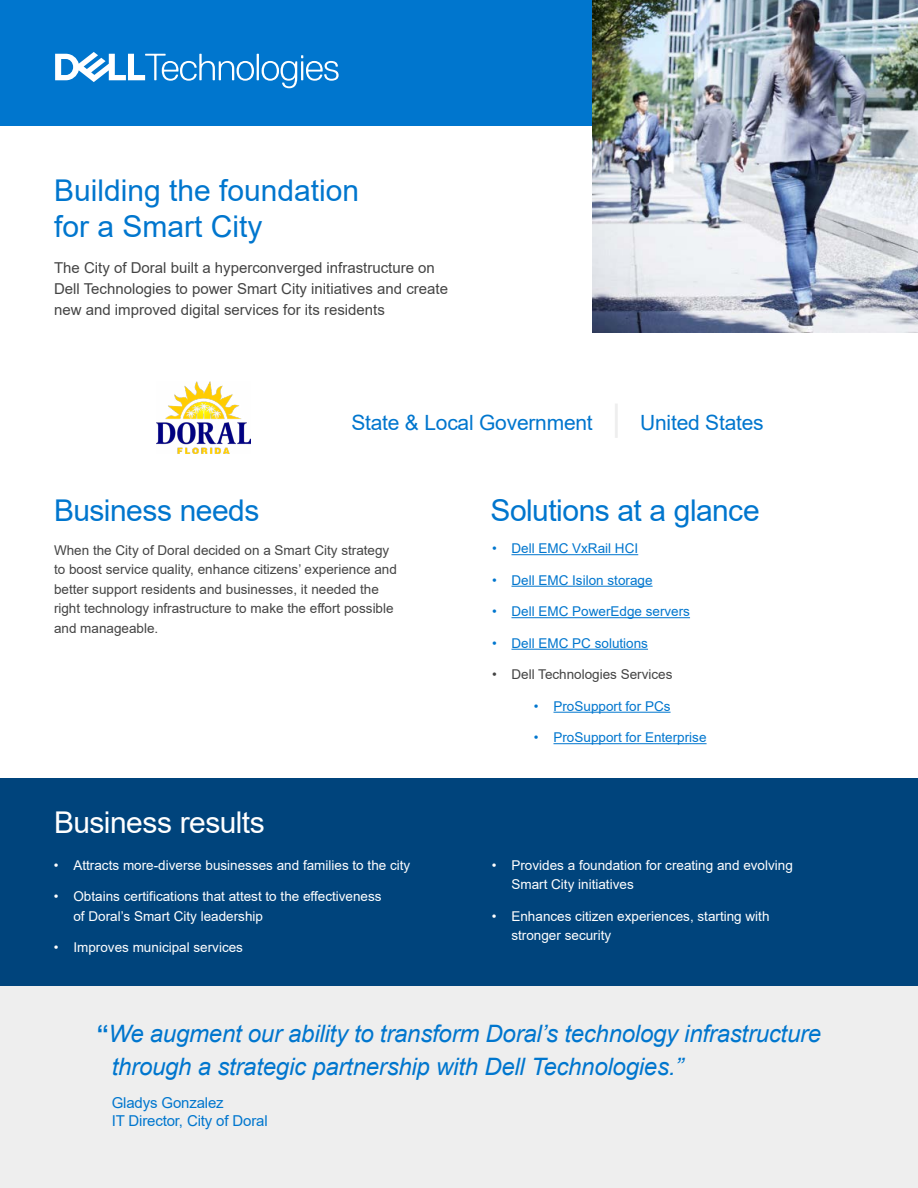
<style>
.page{position:relative;width:918px;height:1188px;background:#fff}
.page>*{position:absolute;margin:0;border:0;box-sizing:border-box;transform-origin:0 0}
.t1{font:30px/36px "Arial";color:#0076ce}
.t2{font:30px "Arial";letter-spacing:-.02em;color:#0076ce}
.t3{font:30px "Arial";letter-spacing:-.02em;color:#fff}
.t4{font:italic 24px/33px "Arial";letter-spacing:-.01em;color:#0076ce}
.t5{font:21px "Arial";letter-spacing:-.01em;color:#0076ce}
.t6{font:15px/21px "Arial";color:#444}
.t7{font:15px/18px "Arial";letter-spacing:-.01em;color:#0076ce}
.t8{font:13.5px/19.5px "Arial";color:#fff}
.t9{font:13.5px/19.5px "Arial";color:#444}
.t10{font:13.5px "Arial";color:#0076ce}
.s1{font-size:36px;color:#eee}
.s2{font-weight:700;font-style:normal}
</style>
<div class="page">
<div style="left:0;top:0;width:600px;height:126px;background:#0076ce"></div>
<svg style="left:55px;top:52px;width:284px;height:36px"></svg>
<img style="left:592px;top:0;width:326px;height:333px">
<div style="left:0;top:927px;width:459px;height:261px;background:#eee"></div>
<div style="left:459px;top:927px;width:459px;height:261px;background:#eee"></div>
<div style="left:0;top:778px;width:918px;height:208px;background:#00447c"></div>
<hr style="left:512px;top:554px;width:126px;height:1px;background:#0076ce">
<hr style="left:512px;top:586px;width:141px;height:1px;background:#0076ce">
<hr style="left:512px;top:617px;width:178px;height:1px;background:#0076ce">
<hr style="left:512px;top:649px;width:136px;height:1px;background:#0076ce">
<hr style="left:554px;top:712px;width:117px;height:1px;background:#0076ce">
<hr style="left:554px;top:743px;width:153px;height:1px;background:#0076ce">
<img style="left:156px;top:381px;width:94px;height:72px">
<h1 class="t1" style="left:54px;top:172px;width:307px">Building the foundation for a Smart City</h1>
<p class="t6" style="left:54px;top:257px;width:396px">The City of Doral built a hyperconverged infrastructure on<br>Dell Technologies to power Smart City initiatives and create new and improved digital services for its residents</p>
<h3 class="t5" style="left:351px;top:408px;width:414px">State &amp; Local Government <span class="s1">|</span> United States</h3>
<h1 class="t2" style="left:54px;top:490px;width:207px">Business needs</h1>
<p class="t9" style="left:54px;top:540px;width:344px">When the City of Doral decided on a Smart City strategy to boost service quality, enhance citizens’ experience and better support residents and businesses, it needed the right technology infrastructure to make the effort possible and manageable.</p>
<h1 class="t3" style="left:54px;top:802px;width:212px">Business results</h1>
<p class="t8" style="left:54px;top:855px;width:358px">• Attracts more-diverse businesses and families to the city</p>
<p class="t8" style="left:73px;top:887px;width:310px;text-indent:-19px">• Obtains certifications that attest to the effectiveness of Doral’s Smart City leadership</p>
<p class="t8" style="left:54px;top:938px;width:191px">• Improves municipal services</p>
<h1 class="t2" style="left:490px;top:490px;width:271px">Solutions at a glance</h1>
<p class="t10" style="left:492px;top:539px;width:148px">• Dell EMC VxRail HCI</p>
<p class="t10" style="left:492px;top:571px;width:162px">• Dell EMC Isilon storage</p>
<p class="t10" style="left:492px;top:602px;width:200px">• Dell EMC PowerEdge servers</p>
<p class="t10" style="left:492px;top:634px;width:158px">• Dell EMC PC solutions</p>
<p class="t9" style="left:492px;top:665px;width:182px">• Dell Technologies Services</p>
<p class="t10" style="left:534px;top:697px;width:138px">• ProSupport for PCs</p>
<p class="t10" style="left:534px;top:728px;width:174px">• ProSupport for Enterprise</p>
<p class="t8" style="left:511px;top:855px;width:283px;text-indent:-19px">• Provides a foundation for creating and evolving<br>Smart City initiatives</p>
<p class="t8" style="left:511px;top:906px;width:260px;text-indent:-19px">• Enhances citizen experiences, starting with stronger security</p>
<h2 class="t4" style="left:112px;top:1018px;width:711px;text-indent:-15px"><span class="s2">“</span>We augment our ability to transform Doral’s technology infrastructure through a strategic partnership with Dell Technologies.”</h2>
<p class="t7" style="left:112px;top:1094px;width:158px">Gladys Gonzalez<br>IT Director, City of Doral</p>
</div>
